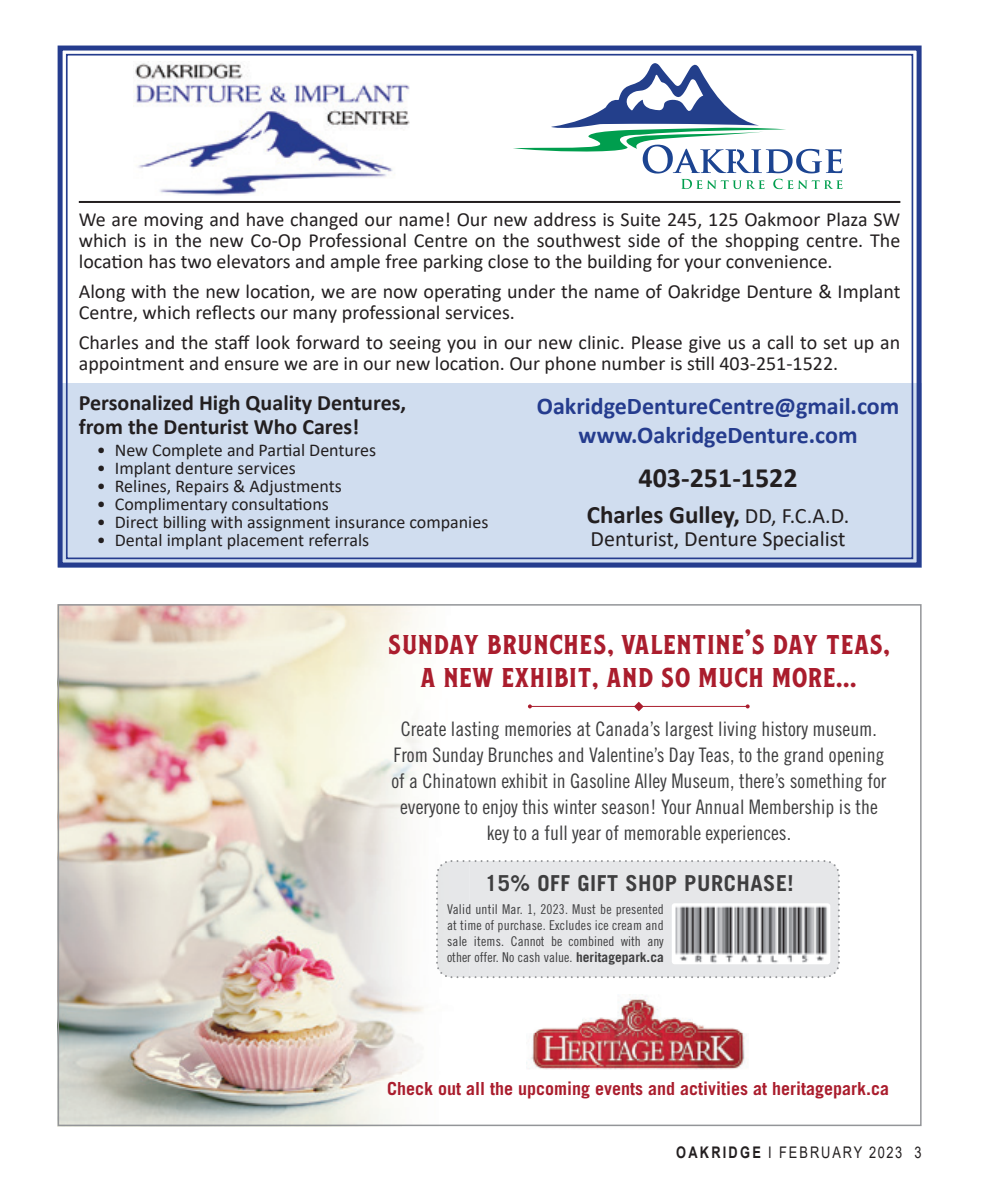
<style>
.page{position:relative;width:990px;height:1188px;background:#fff}
.page>*{position:absolute;margin:0;border:0;box-sizing:border-box;transform-origin:0 0}
.t1{font:38px/33px "Balford Base";color:#aa1d2d;text-align:center}
.t2{font:700 28px "Calibri";color:#231f20}
.t3{font:700 25px "Calibri";color:#231f20}
.t4{font:700 24px/29.8px "Calibri";color:#253c8e;text-align:center}
.t5{font:700 22px/24px "Calibri";color:#231f20}
.t6{font:22px "Calibri";color:#231f20}
.t7{font:700 22px "Trade Gothic LT Std";letter-spacing:.025em;color:#3e3e3f}
.t8{font:20px/21px "Calibri";color:#231f20}
.t9{font:20px/26px "Trade Gothic LT Std Cn 18";color:#3e3e3f;text-align:center}
.t10{font:18px "Calibri";color:#231f20}
.t11{font:700 18px "Trade Gothic LT Std";color:#aa1d2d}
.t12{font:16px "Arial";letter-spacing:.155em;color:#231f20;scale:.8 1}
.t13{font:13.6px/16.2px "Trade Gothic LT Std Cn 18";color:#3e3e3f;text-align:justify}
.s1{font-weight:400;font-size:22px}
.s2{font-family:"Trade Gothic LT Std";font-weight:700}
.s3{font-weight:700}
</style>
<div class="page">
<img style="left:61px;top:607px;width:403px;height:516px">
<svg style="left:634px;top:702px;width:10px;height:9px"></svg>
<hr style="left:530px;top:706px;width:218px;height:1px;background:#aa1d2d">
<svg style="left:528px;top:704px;width:4px;height:4px"></svg>
<svg style="left:746px;top:704px;width:4px;height:4px"></svg>
<img style="left:529px;top:994px;width:218px;height:76px">
<div style="left:436px;top:860px;width:404px;height:118px;background:#e6e7e9"></div>
<img style="left:672px;top:903px;width:158px;height:61px">
<svg style="left:58px;top:46px;width:864px;height:522px"></svg>
<p class="t8" style="left:79px;top:209px;width:823px;text-align:justify">We are moving and have changed our name! Our new address is Suite 245, 125 Oakmoor Plaza SW which is in the new Co-Op Professional Centre on the southwest side of the shopping centre. The location has two elevators and ample free parking close to the building for your convenience.</p>
<p class="t8" style="left:79px;top:281px;width:823px">Along with the new location, we are now operating under the name of Oakridge Denture &amp; Implant<br>Centre, which reflects our many professional services.</p>
<p class="t8" style="left:79px;top:332px;width:823px">Charles and the staff look forward to seeing you in our new clinic. Please give us a call to set up an appointment and ensure we are in our new location. Our phone number is still 403-251-1522.</p>
<p class="t5" style="left:79px;top:391px;width:329px">Personalized High Quality Dentures, from the Denturist Who Cares!</p>
<p class="t10" style="left:97px;top:438px;width:281px">• New Complete and Partial Dentures</p>
<p class="t10" style="left:97px;top:456px;width:201px">• Implant denture services</p>
<p class="t10" style="left:97px;top:474px;width:246px">• Relines, Repairs &amp; Adjustments</p>
<p class="t10" style="left:97px;top:492px;width:234px">• Complimentary consultations</p>
<p class="t10" style="left:97px;top:510px;width:393px">• Direct billing with assignment insurance companies</p>
<p class="t10" style="left:97px;top:528px;width:274px">• Dental implant placement referrals</p>
<p class="t4" style="left:537px;top:390px;width:364px">OakridgeDentureCentre@gmail.com www.OakridgeDenture.com</p>
<p class="t2" style="left:639px;top:458px;width:161px">403-251-1522</p>
<p class="t3" style="left:587px;top:497px;width:264px">Charles Gulley, <span class="s1">DD, F.C.A.D.</span></p>
<p class="t6" style="left:591px;top:523px;width:257px">Denturist, Denture Specialist</p>
<p class="t1" style="left:388px;top:626px;width:504px">sunday brunches, valentine‘s day teas, a new exhibit, and so much more…</p>
<p class="t9" style="left:392px;top:716px;width:497px">Create lasting memories at Canada’s largest living history museum.<br>From Sunday Brunches and Valentine’s Day Teas, to the grand opening of a Chinatown exhibit in Gasoline Alley Museum, there’s something for everyone to enjoy this winter season! Your Annual Membership is the key to a full year of memorable experiences.</p>
<p class="t7" style="left:485px;top:869px;width:310px">15% OFF GIFT SHOP PURCHASE!</p>
<p class="t13" style="left:447px;top:901px;width:218px">Valid until Mar. 1, 2023. Must be presented at time of purchase. Excludes ice cream and sale items. Cannot be combined with any other offer. No cash value. <span class="s2">heritagepark.ca</span></p>
<p class="t11" style="left:387px;top:1077px;width:504px">Check out all the upcoming events and activities at heritagepark.ca</p>
<p class="t12" style="left:676px;top:1141px;width:308px"><span class="s3">OAKRIDGE</span> I FEBRUARY 2023 3</p>
</div>
